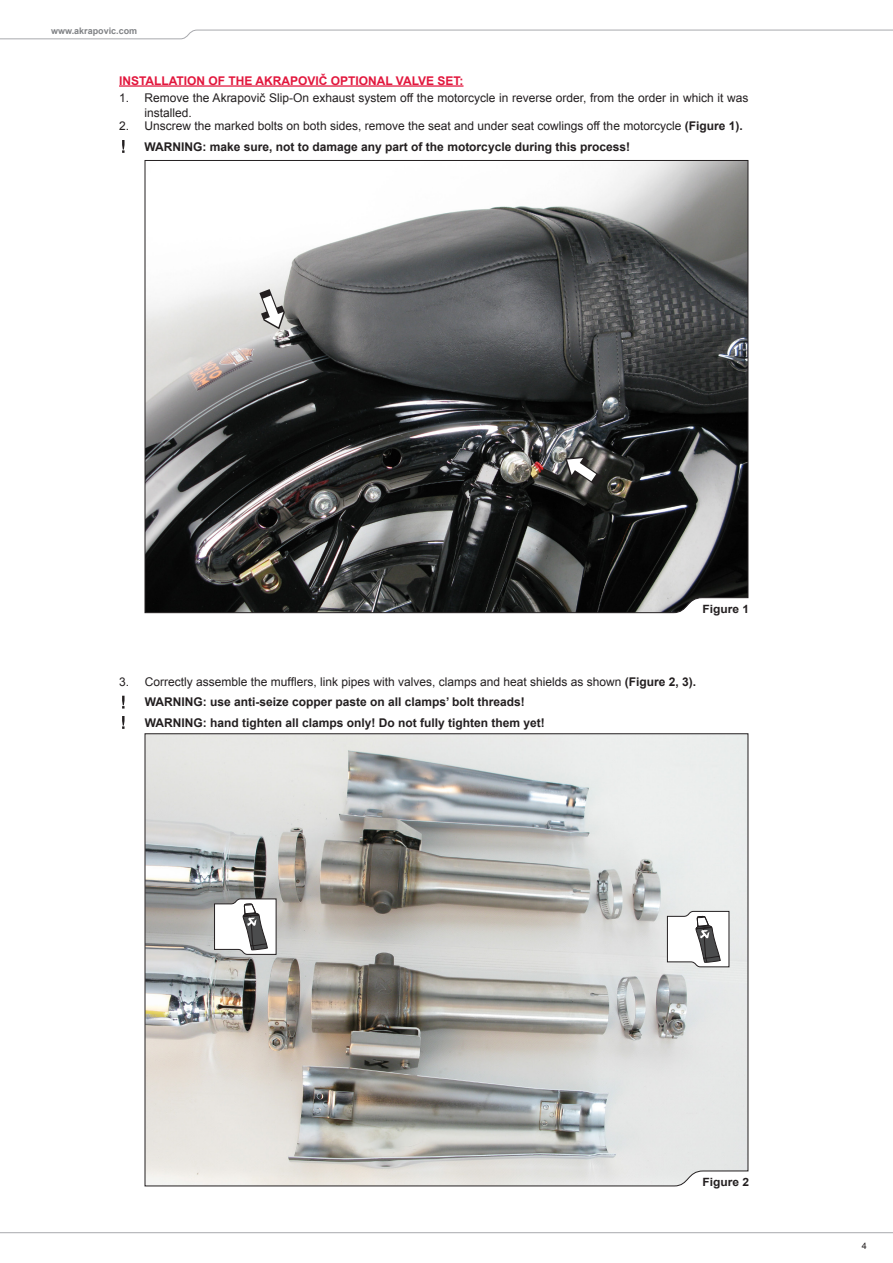
<style>
.page{position:relative;width:893px;height:1263px;background:#fff}
.page>*{position:absolute;margin:0;border:0;box-sizing:border-box;transform-origin:0 0}
.body_txt_bold{font:12px/14.4px "Arial";color:#231f20}
.body_txt_bold-2{font:700 12px "Arial";color:#231f20}
.body_txt_bold-3{font:700 12px "Arial";color:#e2173d}
.body_txt_bold-4{font:700 11.4px "Arial";color:#231f20;scale:1.05 1}
.t1{font:700 9px "Arial";color:#808285}
.t2{font:9px "Arial";color:#231f20}
.s1{font-weight:700}
</style>
<div class="page">
<svg style="left:0;top:29px;width:893px;height:10px"></svg>
<svg style="left:0;top:1232px;width:893px;height:2px;background:#d3d3d5"></svg>
<svg style="left:144px;top:160px;width:605px;height:453px"></svg>
<svg style="left:144px;top:733px;width:605px;height:454px;background:#c3c3bf"></svg>
<hr style="left:119px;top:85px;width:345px;height:2px;background:#e2173d">
<svg style="left:122px;top:696px;width:3px;height:12px"></svg>
<svg style="left:122px;top:716px;width:3px;height:13px"></svg>
<svg style="left:122px;top:140px;width:3px;height:13px"></svg>
<svg style="left:565px;top:457px;width:37px;height:29px"></svg>
<svg style="left:259px;top:289px;width:26px;height:40px"></svg>
<svg style="left:214px;top:898px;width:63px;height:57px"></svg>
<svg style="left:667px;top:911px;width:63px;height:56px"></svg>
<p class="t1" style="left:51px;top:25px;width:88px">www.akrapovic.com</p>
<p class="body_txt_bold-3" style="left:119px;top:73px;width:346px">INSTALLATION OF THE AKRAPOVIČ OPTIONAL VALVE SET:</p>
<p class="body_txt_bold" style="left:119px;top:119px;width:12px">2.</p>
<p class="body_txt_bold" style="left:119px;top:91px;width:12px">1.</p>
<p class="body_txt_bold" style="left:145px;top:91px;width:605px">Remove the Akrapovič Slip-On exhaust system off the motorcycle in reverse order, from the order in which it was installed.</p>
<p class="body_txt_bold" style="left:145px;top:119px;width:600px">Unscrew the marked bolts on both sides, remove the seat and under seat cowlings off the motorcycle <span class="s1">(Figure 1).</span></p>
<p class="body_txt_bold-2" style="left:145px;top:138px;width:487px">WARNING: make sure, not to damage any part of the motorcycle during this process!</p>
<p class="body_txt_bold-4" style="left:702px;top:601px;width:46px">Figure 1</p>
<p class="body_txt_bold" style="left:119px;top:675px;width:12px">3.</p>
<p class="body_txt_bold" style="left:145px;top:675px;width:553px">Correctly assemble the mufflers, link pipes with valves, clamps and heat shields as shown <span class="s1">(Figure 2, 3).</span></p>
<p class="body_txt_bold-2" style="left:145px;top:694px;width:382px">WARNING: use anti-seize copper paste on all clamps’ bolt threads!</p>
<p class="body_txt_bold-2" style="left:145px;top:715px;width:402px">WARNING: hand tighten all clamps only! Do not fully tighten them yet!</p>
<p class="body_txt_bold-4" style="left:702px;top:1175px;width:46px">Figure 2</p>
<p class="t2" style="left:862px;top:1240px;width:7px">4</p>
</div>
